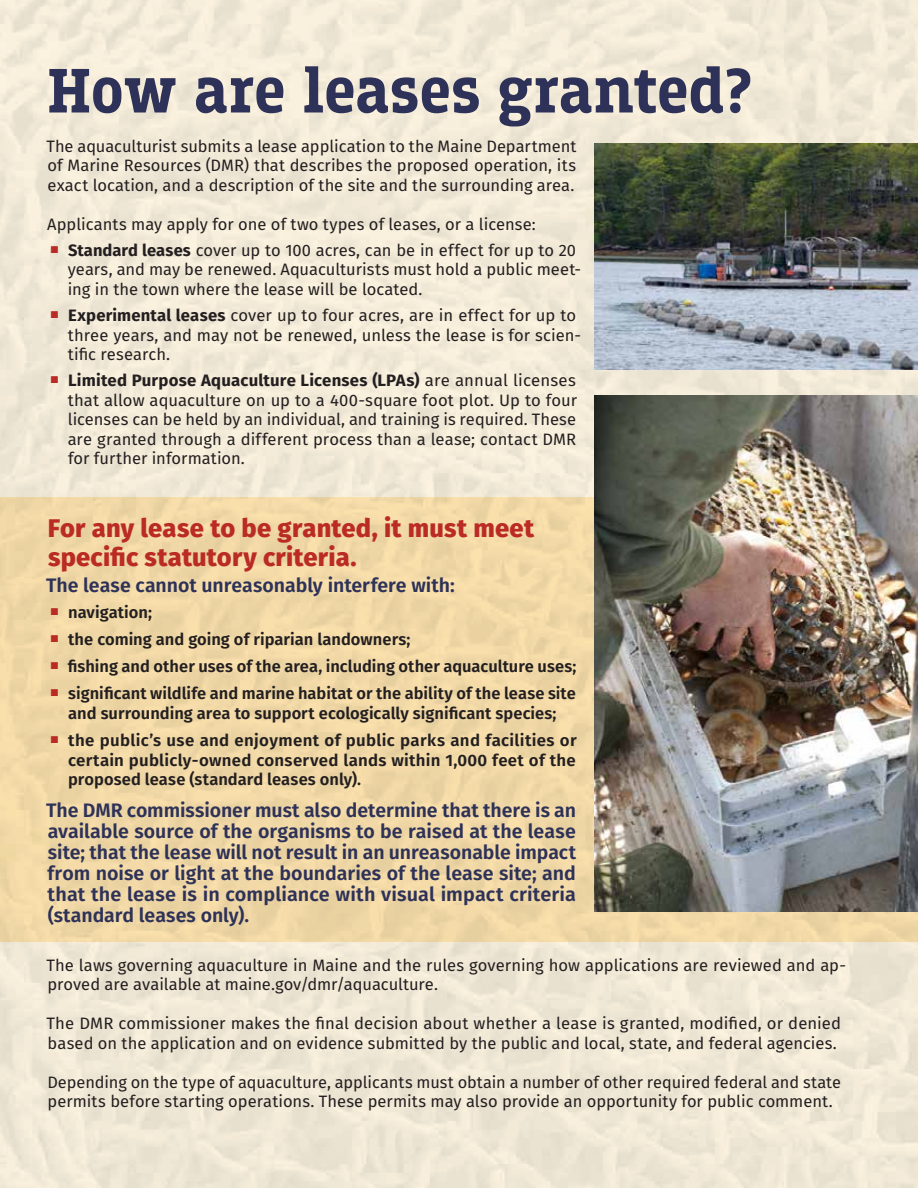
<style>
.page{position:relative;width:918px;height:1188px;background:#f2ead7}
.page>*{position:absolute;margin:0;border:0;box-sizing:border-box;transform-origin:0 0}
.t1{font:700 66px "Breakers Slab";letter-spacing:.01em;color:#2e3258}
.t2{font:800 25.5px/28.5px "Fira Sans";letter-spacing:.01em;color:#bb2b25}
.t3{font:600 19.5px/21px "Fira Sans";color:#2e3258;text-align:justify}
.t4{font:16.5px/19.5px "Fira Sans";color:#231f20}
.t5{font:600 16.5px/19.5px "Fira Sans";color:#231f20;text-align:center}
.s1{font-weight:700}
</style>
<div class="page">
<div style="left:0;top:498px;width:918px;height:444px;background:#f1d8a6"></div>
<img style="left:595px;top:395px;width:323px;height:517px">
<img style="left:595px;top:143px;width:323px;height:226px">
<h1 class="t1" style="left:48px;top:52px;width:706px">How are leases granted?</h1>
<p class="t4" style="left:46px;top:136px;width:532px;text-align:justify">The aquaculturist submits a lease application to the Maine Department of Marine Resources (DMR) that describes the proposed operation, its exact location, and a description of the site and the surrounding area.</p>
<p class="t4" style="left:47px;top:214px;width:490px">Applicants may apply for one of two types of leases, or a license:</p>
<p class="t4" style="left:68px;top:240px;width:515px;text-indent:-17px"><sup>■</sup> <span class="s1">Standard leases</span> cover up to 100 acres, can be in effect for up to 20 years, and may be renewed. Aquaculturists must hold a public meet&shy;ing in the town where the lease will be located.</p>
<p class="t4" style="left:68px;top:305px;width:515px;text-indent:-17px"><sup>■</sup> <span class="s1">Experimental leases</span> cover up to four acres, are in effect for up to three years, and may not be renewed, unless the lease is for scien&shy;tific research.</p>
<p class="t4" style="left:68px;top:371px;width:511px;text-align:justify;text-indent:-17px"><sup>■</sup> <span class="s1">Limited Purpose Aquaculture Licenses (LPAs)</span> are annual licenses that allow aquaculture on up to a 400-square foot plot. Up to four licenses can be held by an individual, and training is required. These are granted through a different process than a lease; contact DMR for further information.</p>
<h2 class="t2" style="left:48px;top:514px;width:488px">For any lease to be granted, it must meet specific statutory criteria.</h2>
<p class="t3" style="left:46px;top:575px;width:410px">The lease cannot unreasonably interfere with:</p>
<p class="t5" style="left:51px;top:603px;width:103px"><sup>■</sup> navigation;</p>
<p class="t5" style="left:51px;top:630px;width:361px"><sup>■</sup> the coming and going of riparian landowners;</p>
<p class="t5" style="left:51px;top:657px;width:527px"><sup>■</sup> fishing and other uses of the area, including other aquaculture uses;</p>
<p class="t5" style="left:51px;top:684px;width:526px"><sup>■</sup> significant wildlife and marine habitat or the ability of the lease site and surrounding area to support ecologically significant species;</p>
<p class="t5" style="left:68px;top:731px;width:510px;text-align:justify;text-indent:-17px"><sup>■</sup> the public’s use and enjoyment of public parks and facilities or certain publicly-owned conserved lands within 1,000 feet of the proposed lease (standard leases only).</p>
<p class="t3" style="left:46px;top:800px;width:532px">The DMR commissioner must also determine that there is an available source of the organisms to be raised at the lease site; that the lease will not result in an unreasonable impact from noise or light at the boundaries of the lease site; and that the lease is in compliance with visual impact criteria (standard leases only).</p>
<p class="t4" style="left:46px;top:955px;width:801px">The laws governing aquaculture in Maine and the rules governing how applications are reviewed and ap&shy;proved are available at maine.gov/dmr/aquaculture.</p>
<p class="t4" style="left:46px;top:1013px;width:796px">The DMR commissioner makes the final decision about whether a lease is granted, modified, or denied based on the application and on evidence submitted by the public and local, state, and federal agencies.</p>
<p class="t4" style="left:47px;top:1072px;width:795px">Depending on the type of aquaculture, applicants must obtain a number of other required federal and state permits before starting operations. These permits may also provide an opportunity for public comment.</p>
</div>
